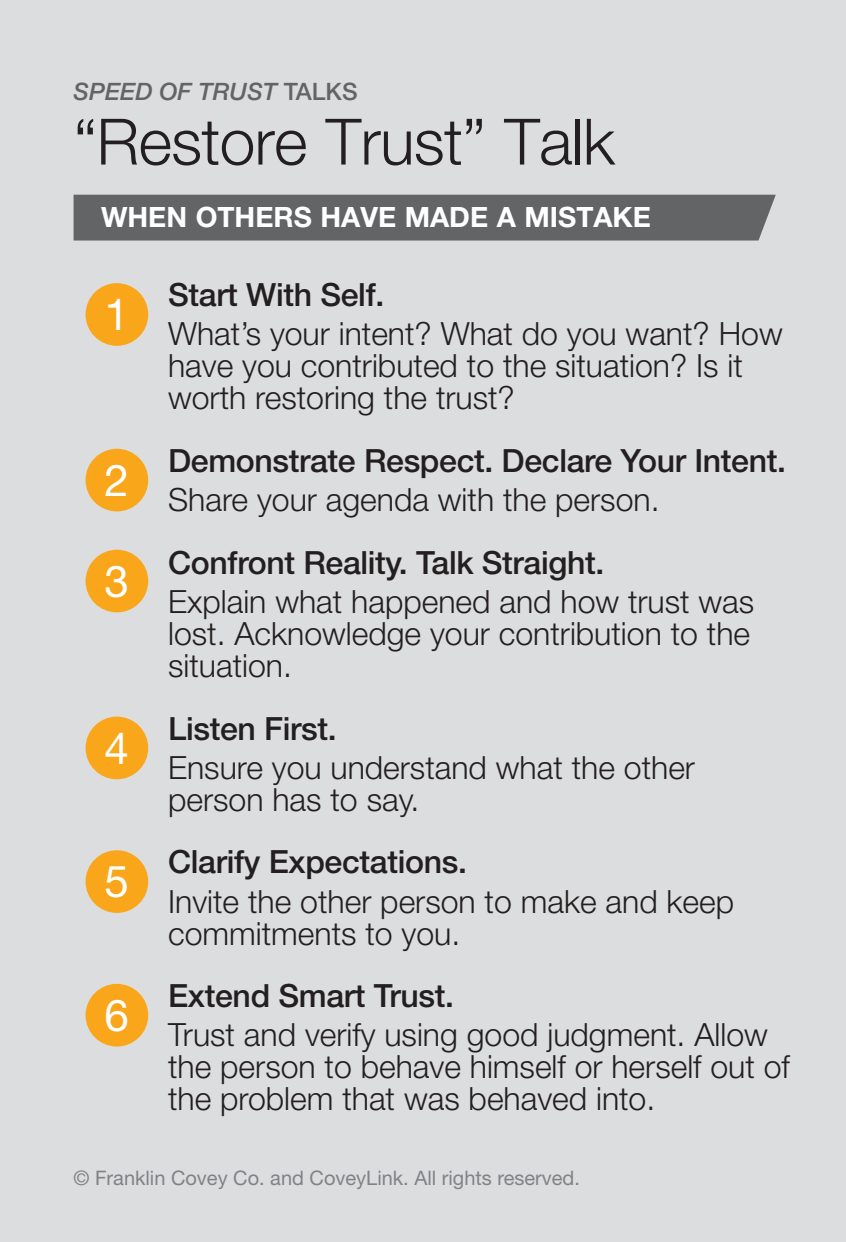
<style>
.page{position:relative;width:846px;height:1242px;background:#dcddde}
.page>*{position:absolute;margin:0;border:0;box-sizing:border-box;transform-origin:0 0}
.t1{font:300 64px "Helvetica Neue LT Std";letter-spacing:-.01em;color:#231f20}
.t2{font:44px "Helvetica Neue LT Std";color:#fff}
.t3{font:300 32px/32px "Helvetica Neue LT Std";color:#231f20}
.t4{font:500 32px "Helvetica Neue LT Std";letter-spacing:-.01em;color:#231f20}
.t5{font:700 28px "Helvetica Neue LT Std";color:#fff}
.t6{font:italic 500 24px "Helvetica Neue LT Std";color:#636466}
.t7{font:20px "Helvetica Neue LT Std";color:#808285}
.s1{font-style:normal}
</style>
<div class="page">
<div style="left:74px;top:195px;width:702px;height:46px;background:#636466"></div>
<div style="left:86px;top:283px;width:62px;height:63px;background:#faa61a;border-radius:50%"></div>
<div style="left:86px;top:449px;width:62px;height:62px;background:#faa61a;border-radius:50%"></div>
<div style="left:86px;top:550px;width:62px;height:62px;background:#faa61a;border-radius:50%"></div>
<div style="left:86px;top:717px;width:62px;height:62px;background:#faa61a;border-radius:50%"></div>
<div style="left:86px;top:850px;width:62px;height:63px;background:#faa61a;border-radius:50%"></div>
<div style="left:86px;top:984px;width:62px;height:63px;background:#faa61a;border-radius:50%"></div>
<p class="t6" style="left:74px;top:78px;width:286px">SPEED OF TRUST <span class="s1">TALKS</span></p>
<h1 class="t1" style="left:74px;top:103px;width:543px">“Restore Trust” Talk</h1>
<p class="t5" style="left:101px;top:200px;width:551px">WHEN OTHERS HAVE MADE A MISTAKE</p>
<h2 class="t2" style="left:105px;top:288px;width:26px">1</h2>
<h2 class="t2" style="left:105px;top:454px;width:26px">2</h2>
<h2 class="t2" style="left:105px;top:555px;width:26px">3</h2>
<h2 class="t2" style="left:105px;top:722px;width:26px">4</h2>
<h2 class="t2" style="left:105px;top:855px;width:26px">5</h2>
<h2 class="t2" style="left:105px;top:989px;width:26px">6</h2>
<p class="t4" style="left:168px;top:276px;width:218px">Start With Self.</p>
<p class="t3" style="left:168px;top:317px;width:616px">What’s your intent? What do you want? How have you contributed to the situation? Is it worth restoring the trust?</p>
<p class="t4" style="left:168px;top:441px;width:619px">Demonstrate Respect. Declare Your Intent.</p>
<p class="t3" style="left:168px;top:483px;width:493px">Share your agenda with the person.</p>
<p class="t4" style="left:168px;top:543px;width:438px">Confront Reality. Talk Straight.</p>
<p class="t3" style="left:168px;top:585px;width:588px">Explain what happened and how trust was lost. Acknowledge your contribution to the situation.</p>
<p class="t4" style="left:168px;top:709px;width:170px">Listen First.</p>
<p class="t3" style="left:168px;top:751px;width:528px">Ensure you understand what the other person has to say.</p>
<p class="t4" style="left:168px;top:843px;width:300px">Clarify Expectations.</p>
<p class="t3" style="left:168px;top:885px;width:568px">Invite the other person to make and keep commitments to you.</p>
<p class="t4" style="left:168px;top:977px;width:287px">Extend Smart Trust.</p>
<p class="t3" style="left:168px;top:1018px;width:623px">Trust and verify using good judgment. Allow the person to behave himself or herself out of the problem that was behaved into.</p>
<p class="t7" style="left:74px;top:1166px;width:508px">© Franklin Covey Co. and CoveyLink. All rights reserved.</p>
</div>
